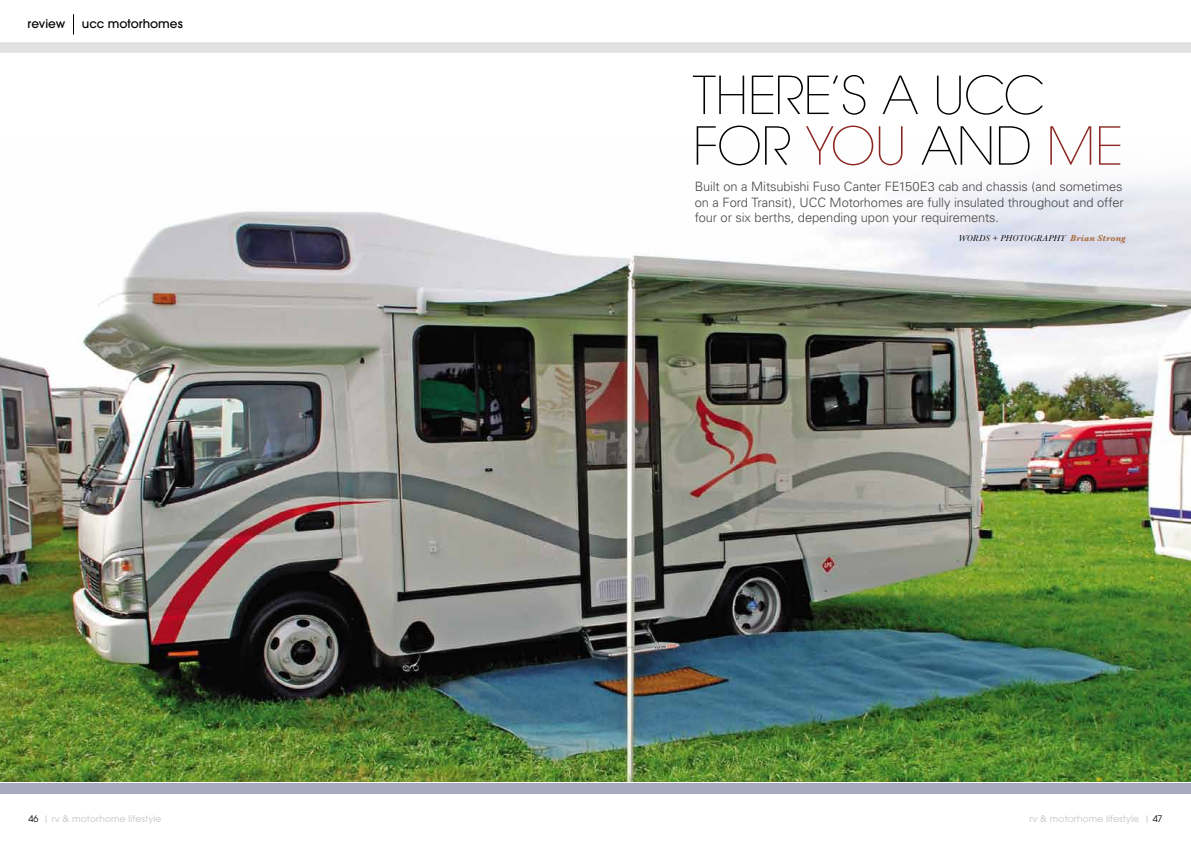
<style>
.page{position:relative;width:1191px;height:842px;background:#fff}
.page>*{position:absolute;margin:0;border:0;box-sizing:border-box;transform-origin:0 0}
.t1{font:200 52px/50.7px "Avant Garde";letter-spacing:-.015em;color:#000}
.t2{font:300 12.9px/15.8px "Univers";letter-spacing:-.01em;color:#464646;text-align:justify}
.t3{font:500 12px "Avant Garde";color:#000}
.t4{font:9px "Avant Garde";letter-spacing:.02em;color:#c2c2c2}
.t5{font:italic 9px "Baskerville";letter-spacing:.025em;color:#000}
.s1{color:#000}
.s2{color:#8b2720}
.s3{font-weight:700;color:#aa6c3d}
</style>
<div class="page">
<svg style="left:73px;top:14px;width:1px;height:21px"></svg>
<div style="left:0;top:43px;width:1191px;height:10px;background:#e1e1e1"></div>
<img style="left:0;top:183px;width:1191px;height:598px">
<div style="left:0;top:783px;width:1191px;height:10px;background:#a8aac2"></div>
<p class="t3" style="left:28px;top:17px;width:39px">review</p>
<p class="t3" style="left:82px;top:17px;width:102px">ucc motorhomes</p>
<p class="t4" style="left:28px;top:813px;width:134px"><span class="s1">46</span> | rv &amp; motorhome lifestyle</p>
<h1 class="t1" style="left:692px;top:71px;width:432px">THERE’S A UCC<br>FOR <span class="s2">YOU</span> AND <span class="s2">ME</span></h1>
<p class="t2" style="left:694px;top:178px;width:430px">Built on a Mitsubishi Fuso Canter FE150E3 cab and chassis (and sometimes on a Ford Transit), UCC Motorhomes are fully insulated throughout and offer four or six berths, depending upon your requirements.</p>
<p class="t5" style="left:958px;top:233px;width:169px">WORDS + PHOTOGRAPHY <span class="s3">Brian Strong</span></p>
<p class="t4" style="left:1029px;top:813px;width:134px">rv &amp; motorhome lifestyle | <span class="s1">47</span></p>
</div>
